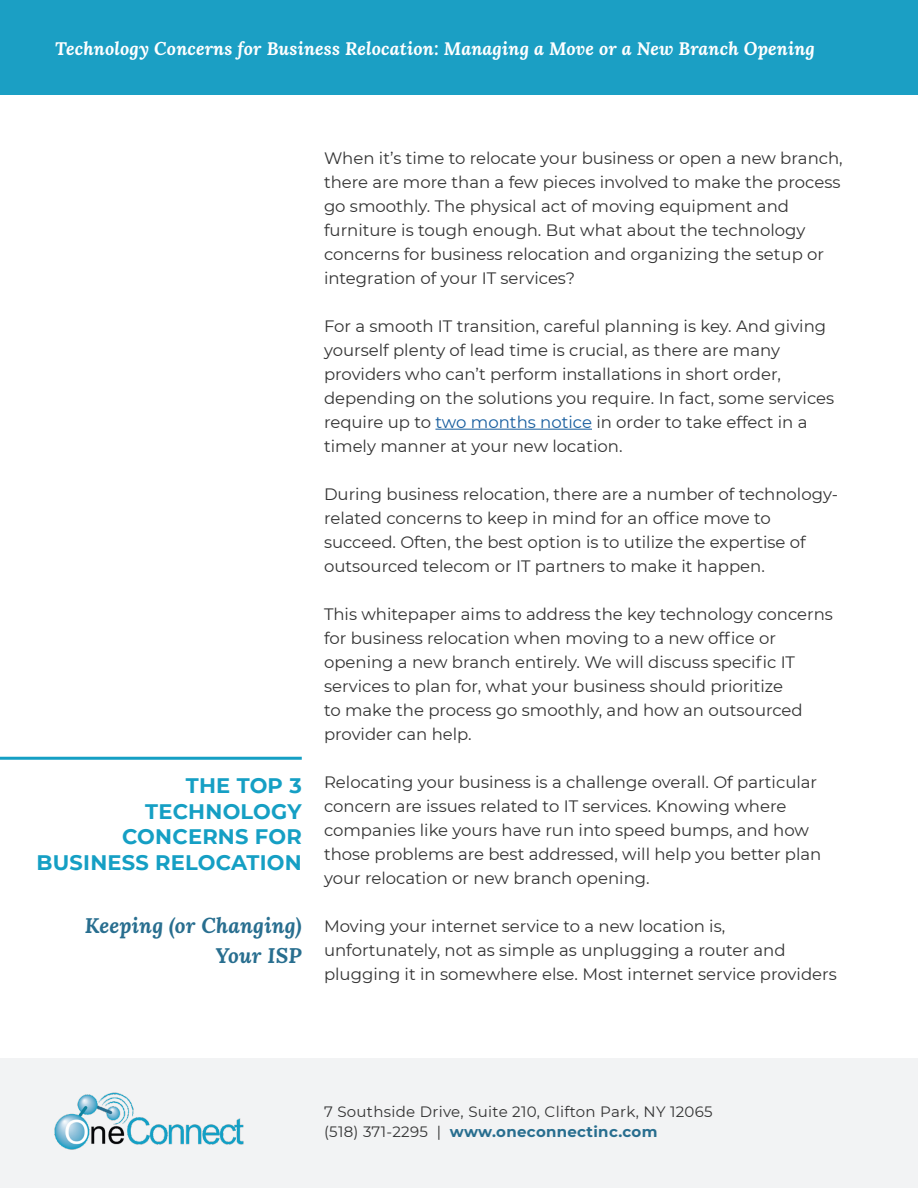
<style>
.page{position:relative;width:918px;height:1188px;background:#fff}
.page>*{position:absolute;margin:0;border:0;box-sizing:border-box;transform-origin:0 0}
.t1{font:700 21px/25.5px "Montserrat";letter-spacing:.01em;color:#159fc4;text-align:right}
.t2{font:italic 700 21px/30px "Lora";letter-spacing:.01em;color:#286e8f;text-align:right}
.t3{font:italic 700 18px "Lora";letter-spacing:.01em;color:#fff}
.t4{font:16.5px/24px "Montserrat";color:#333}
.t5{font:15px/19.5px "Montserrat";letter-spacing:.02em;color:#333}
.s1{color:#175d9e}
.s2{font-weight:700;color:#286e8f}
</style>
<div class="page">
<div style="left:0;top:0;width:918px;height:94px;background:#1b9fc4"></div>
<div style="left:0;top:1058px;width:918px;height:130px;background:#f2f3f4"></div>
<img style="left:54px;top:1092px;width:190px;height:58px">
<hr style="left:435px;top:429px;width:157px;height:1px;background:#175d9e">
<hr style="left:0;top:757px;width:302px;height:3px;background:#159fc4">
<p class="t3" style="left:55px;top:36px;width:761px">Technology Concerns for Business Relocation: Managing a Move or a New Branch Opening</p>
<p class="t1" style="left:37px;top:772px;width:267px">THE TOP 3<br>TECHNOLOGY<br>CONCERNS FOR<br>BUSINESS RELOCATION</p>
<p class="t2" style="left:85px;top:910px;width:218px">Keeping (or Changing)<br>Your ISP</p>
<p class="t4" style="left:324px;top:145px;width:520px">When it’s time to relocate your business or open a new branch, there are more than a few pieces involved to make the process go smoothly. The physical act of moving equipment and furniture is tough enough. But what about the technology concerns for business relocation and organizing the setup or integration of your IT services?</p>
<p class="t4" style="left:324px;top:313px;width:512px">For a smooth IT transition, careful planning is key. And giving yourself plenty of lead time is crucial, as there are many providers who can’t perform installations in short order, depending on the solutions you require. In fact, some services require up to <span class="s1">two months notice</span> in order to take effect in a timely manner at your new location.</p>
<p class="t4" style="left:324px;top:481px;width:516px">During business relocation, there are a number of technology&shy;related concerns to keep in mind for an office move to succeed. Often, the best option is to utilize the expertise of outsourced telecom or IT partners to make it happen.</p>
<p class="t4" style="left:324px;top:601px;width:510px">This whitepaper aims to address the key technology concerns for business relocation when moving to a new office or opening a new branch entirely. We will discuss specific IT services to plan for, what your business should prioritize<br>to make the process go smoothly, and how an outsourced provider can help.</p>
<p class="t4" style="left:324px;top:769px;width:499px">Relocating your business is a challenge overall. Of particular concern are issues related to IT services. Knowing where companies like yours have run into speed bumps, and how those problems are best addressed, will help you better plan your relocation or new branch opening.</p>
<p class="t4" style="left:324px;top:913px;width:514px">Moving your internet service to a new location is, unfortunately, not as simple as unplugging a router and plugging it in somewhere else. Most internet service providers</p>
<p class="t5" style="left:324px;top:1102px;width:390px">7 Southside Drive, Suite 210, Clifton Park, NY 12065 (518) 371-2295 | <span class="s2">www.oneconnectinc.com</span></p>
</div>
